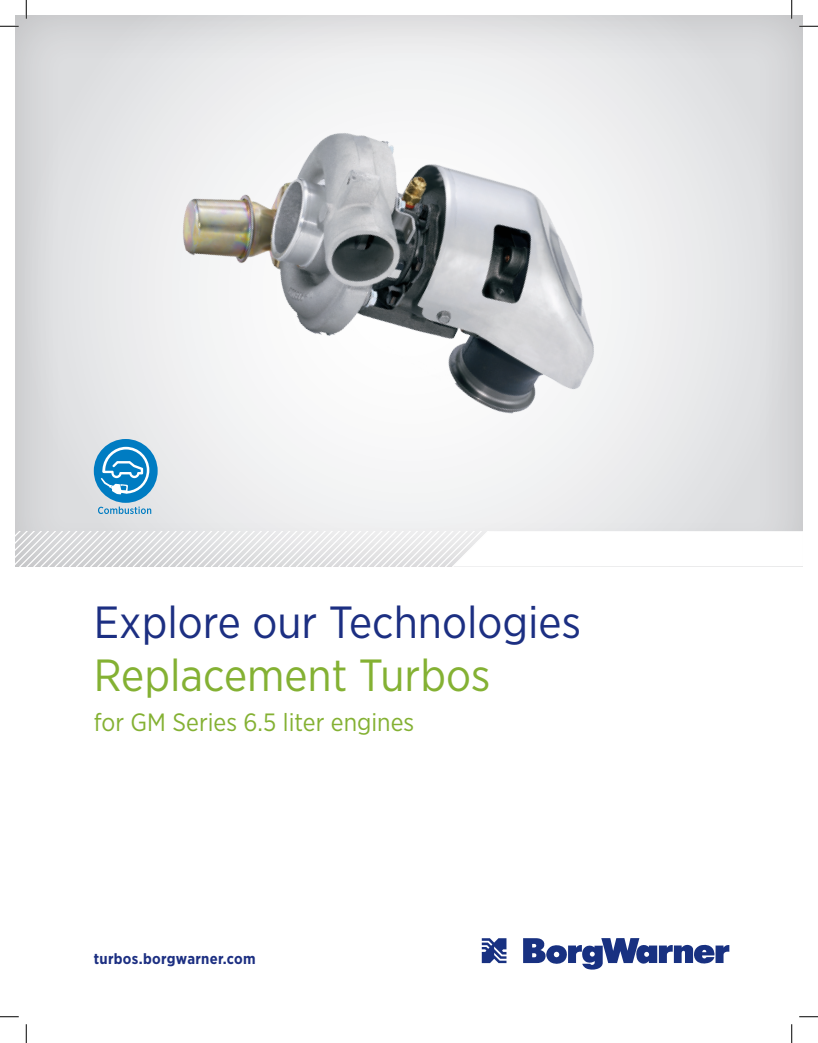
<style>
.page{position:relative;width:818px;height:1043px;background:#fff}
.page>*{position:absolute;margin:0;border:0;box-sizing:border-box;transform-origin:0 0}
.t1{font:45px "Gotham Narrow";color:#1c2f82}
.t2{font:45px "Gotham Narrow";color:#84b133}
.t3{font:25px "Gotham Narrow";color:#84b133}
.t4{font:700 15px "Gotham Narrow";letter-spacing:.02em;color:#1c2f82}
</style>
<div class="page">
<div style="left:15px;top:15px;width:787px;height:552px;background:#231f20;opacity:.17"></div>
<svg style="left:481px;top:938px;width:25px;height:25px"></svg>
<svg style="left:523px;top:938px;width:206px;height:32px"></svg>
<svg style="left:15px;top:531px;width:787px;height:35px"></svg>
<div style="left:94px;top:439px;width:64px;height:64px;background:#007cc2;border-radius:50%"></div>
<svg style="left:101px;top:447px;width:48px;height:47px"></svg>
<svg style="left:98px;top:506px;width:53px;height:8px"></svg>
<img style="left:158px;top:47px;width:497px;height:417px">
<svg style="left:0;top:25px;width:19px;height:2px"></svg>
<svg style="left:799px;top:25px;width:19px;height:2px"></svg>
<svg style="left:0;top:1016px;width:19px;height:1px"></svg>
<svg style="left:799px;top:1016px;width:19px;height:1px"></svg>
<svg style="left:25px;top:0;width:2px;height:19px"></svg>
<svg style="left:25px;top:1024px;width:2px;height:18px"></svg>
<svg style="left:790px;top:0;width:2px;height:19px"></svg>
<svg style="left:791px;top:1024px;width:1px;height:18px"></svg>
<h1 class="t1" style="left:94px;top:594px;width:488px">Explore our Technologies</h1>
<h1 class="t2" style="left:94px;top:647px;width:398px">Replacement Turbos</h1>
<p class="t3" style="left:94px;top:706px;width:322px">for GM Series 6.5 liter engines</p>
<p class="t4" style="left:94px;top:948px;width:163px">turbos.borgwarner.com</p>
</div>
